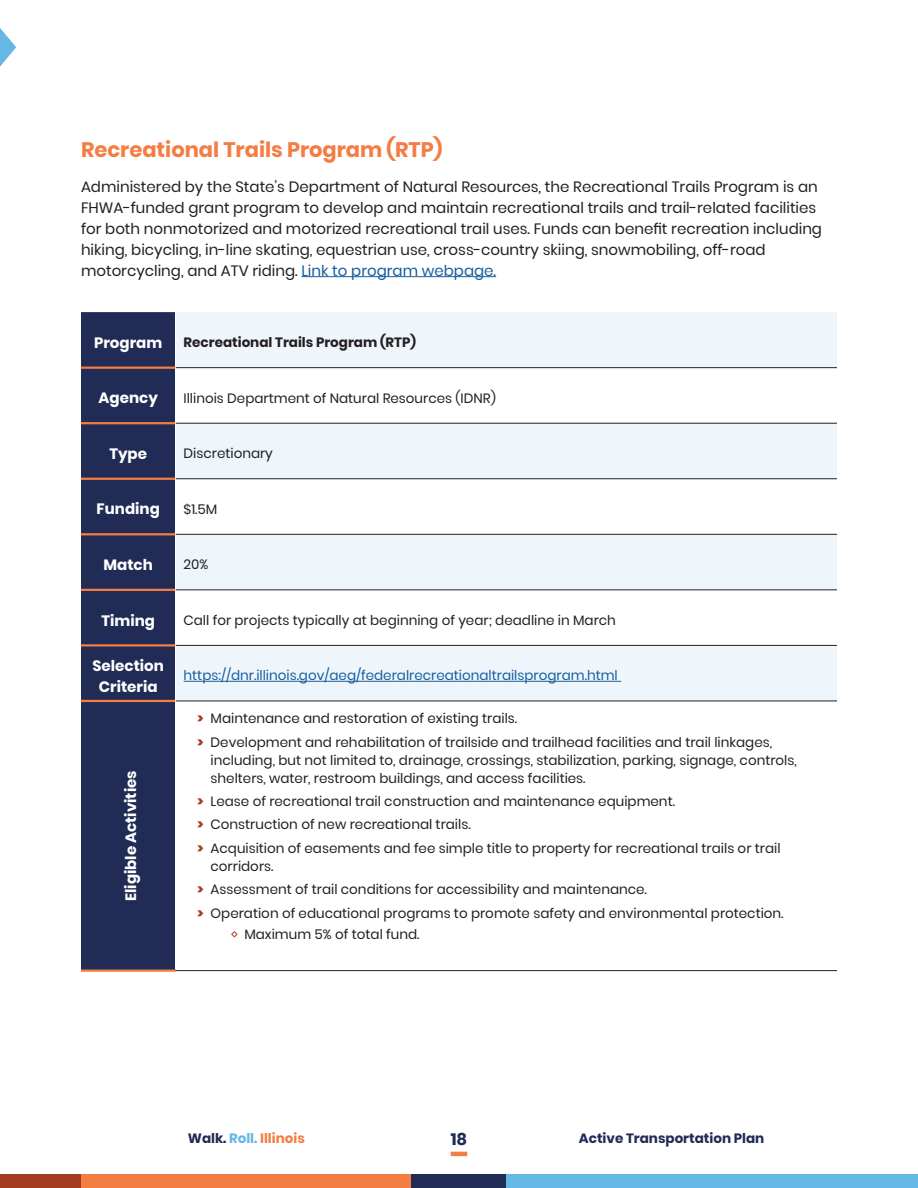
<style>
.page{position:relative;width:918px;height:1188px;background:#fff}
.page>*{position:absolute;margin:0;border:0;box-sizing:border-box;transform-origin:0 0}
.t1{font:700 21px "Poppins";color:#f47d44}
.t2{font:700 16.5px "Poppins";color:#202c55}
.Body{font:15px/21px "Poppins";color:#231f20}
.Table_Header{font:700 15px/21px "Poppins";color:#fff;text-align:center}
.Table_entry{font:13.5px/18px "Poppins";color:#231f20}
.Table_entry-2{font:13.5px "Poppins";color:#175d9e}
.Table_entry-3{font:700 13.5px "Poppins";color:#231f20}
.t3{font:700 13.5px "Poppins";color:#202c55}
.t4{font:700 13.5px "Poppins";color:#f47d44}
.s1{color:#175d9e}
.s2{font-weight:800;color:#a53c22}
.s3{color:#a53c22}
.s4{color:#202c55}
.s5{color:#65b7e6}
</style>
<div class="page">
<div style="left:81px;top:1174px;width:331px;height:14px;background:#f47d44"></div>
<div style="left:506px;top:1174px;width:412px;height:14px;background:#65b7e6"></div>
<div style="left:0;top:1174px;width:81px;height:14px;background:#a53c22"></div>
<hr style="left:451px;top:1152px;width:16px;height:4px;background:#f47d44">
<div style="left:412px;top:1174px;width:94px;height:14px;background:#202c55"></div>
<svg style="left:0;top:28px;width:16px;height:39px"></svg>
<hr style="left:301px;top:276px;width:195px;height:1px;background:#175d9e">
<div style="left:81px;top:312px;width:94px;height:658px;background:#202c55"></div>
<svg style="left:176px;top:312px;width:661px;height:389px;fill:#eef6fc"></svg>
<hr style="left:81px;top:367px;width:94px;height:2px;background:#f47d44">
<hr style="left:81px;top:533px;width:94px;height:2px;background:#f47d44">
<hr style="left:81px;top:589px;width:94px;height:2px;background:#f47d44">
<hr style="left:81px;top:644px;width:94px;height:3px;background:#f47d44">
<hr style="left:81px;top:700px;width:94px;height:2px;background:#f47d44">
<hr style="left:81px;top:970px;width:95px;height:2px;background:#f47d44">
<hr style="left:176px;top:534px;width:661px;height:1px;background:#231f20">
<hr style="left:176px;top:590px;width:661px;height:1px;background:#231f20">
<hr style="left:176px;top:645px;width:661px;height:1px;background:#231f20">
<hr style="left:176px;top:701px;width:661px;height:1px;background:#231f20">
<hr style="left:176px;top:970px;width:661px;height:1px;background:#231f20">
<hr style="left:176px;top:367px;width:661px;height:1px;background:#231f20">
<hr style="left:176px;top:423px;width:661px;height:1px;background:#231f20">
<hr style="left:176px;top:479px;width:661px;height:1px;background:#231f20">
<hr style="left:81px;top:422px;width:94px;height:2px;background:#f47d44">
<hr style="left:81px;top:478px;width:94px;height:2px;background:#f47d44">
<hr style="left:184px;top:681px;width:437px;height:1px;background:#175d9e">
<h3 class="t1" style="left:81px;top:138px;width:363px">Recreational Trails Program (RTP)</h3>
<p class="Body" style="left:81px;top:176px;width:743px">Administered by the State’s Department of Natural Resources, the Recreational Trails Program is an FHWA-funded grant program to develop and maintain recreational trails and trail-related facilities for both nonmotorized and motorized recreational trail uses. Funds can benefit recreation including hiking, bicycling, in-line skating, equestrian use, cross-country skiing, snowmobiling, off-road motorcycling, and ATV riding. <span class="s1">Link to program webpage.</span></p>
<p class="Table_Header" style="left:94px;top:332px;width:70px">Program</p>
<p class="Table_entry-3" style="left:184px;top:334px;width:234px">Recreational Trails Program (RTP)</p>
<p class="Table_Header" style="left:99px;top:388px;width:61px">Agency</p>
<p class="Table_entry" style="left:184px;top:389px;width:314px">Illinois Department of Natural Resources (IDNR)</p>
<p class="Table_Header" style="left:109px;top:443px;width:39px">Type</p>
<p class="Table_entry" style="left:184px;top:444px;width:91px">Discretionary</p>
<p class="Table_Header" style="left:97px;top:499px;width:65px">Funding</p>
<p class="Table_entry" style="left:184px;top:500px;width:35px">$1.5M</p>
<p class="Table_Header" style="left:104px;top:554px;width:51px">Match</p>
<p class="Table_entry" style="left:184px;top:556px;width:26px">20%</p>
<p class="Table_Header" style="left:101px;top:610px;width:55px">Timing</p>
<p class="Table_entry" style="left:184px;top:611px;width:434px">Call for projects typically at beginning of year; deadline in March</p>
<p class="Table_Header" style="left:93px;top:655px;width:73px">Selection<br>Criteria</p>
<p class="Table_entry-2" style="left:184px;top:668px;width:436px">https://dnr.illinois.gov/aeg/federalrecreationaltrailsprogram.html</p>
<p class="Table_Header" style="left:120px;top:901px;width:132px;rotate:-90deg">Eligible Activities</p>
<p class="Table_entry" style="left:197px;top:710px;width:322px"><span class="s2">&gt;</span> Maintenance and restoration of existing trails.</p>
<p class="Table_entry" style="left:211px;top:733px;width:588px;text-indent:-14px"><span class="s2">&gt;</span> Development and rehabilitation of trailside and trailhead facilities and trail linkages, including, but not limited to, drainage, crossings, stabilization, parking, signage, controls, shelters, water, restroom buildings, and access facilities.</p>
<p class="Table_entry" style="left:197px;top:792px;width:479px"><span class="s2">&gt;</span> Lease of recreational trail construction and maintenance equipment.</p>
<p class="Table_entry" style="left:197px;top:816px;width:275px"><span class="s2">&gt;</span> Construction of new recreational trails.</p>
<p class="Table_entry" style="left:211px;top:839px;width:571px;text-indent:-14px"><span class="s2">&gt;</span> Acquisition of easements and fee simple title to property for recreational trails or trail corridors.</p>
<p class="Table_entry" style="left:197px;top:881px;width:451px"><span class="s2">&gt;</span> Assessment of trail conditions for accessibility and maintenance.</p>
<p class="Table_entry" style="left:197px;top:904px;width:588px"><span class="s2">&gt;</span> Operation of educational programs to promote safety and environmental protection.</p>
<p class="Table_entry" style="left:231px;top:925px;width:190px"><span class="s3">◊</span> Maximum 5% of total fund.</p>
<p class="t4" style="left:188px;top:1131px;width:118px"><span class="s4">Walk.</span> <span class="s5">Roll.</span> Illinois</p>
<p class="t2" style="left:451px;top:1130px;width:18px">18</p>
<p class="t3" style="left:579px;top:1131px;width:187px">Active Transportation Plan</p>
</div>
